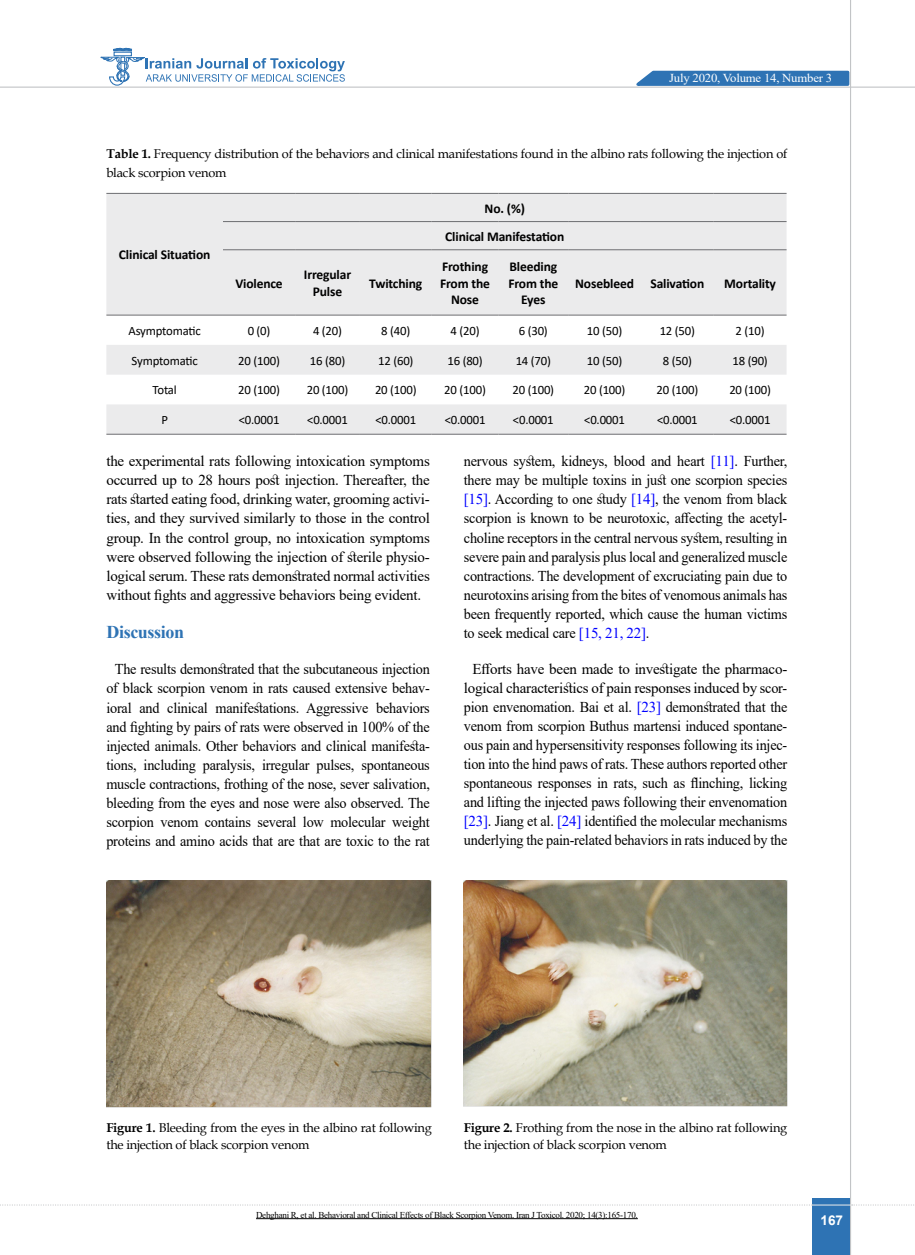
<style>
.page{position:relative;width:915px;height:1255px;background:#fff}
.page>*{position:absolute;margin:0;border:0;box-sizing:border-box;transform-origin:0 0}
.t1{font:700 18px "Times New Roman";letter-spacing:-.02em;color:#2e73b4}
.t2{font:15px/19px "Times New Roman";letter-spacing:-.015em;color:#000;text-align:center;scale:.95 1}
.t3{font:15px/19px "Times New Roman";letter-spacing:-.015em;color:#000;text-align:justify}
.t4{font:700 13.5px/16.2px "Calibri";letter-spacing:-.01em;color:#000;text-align:center}
.t5{font:700 13.5px "Arial";color:#fff}
.t6{font:12.75px/16.5px "Book Antiqua";letter-spacing:-.015em;color:#000}
.t7{font:12.75px "Calibri";letter-spacing:-.015em;color:#000}
.t8{font:12.15px "Times New Roman";letter-spacing:-.015em;color:#fff;scale:1.05 1}
.t9{font:9px "Times New Roman";letter-spacing:-.03em;color:#000}
.s1{font-weight:700}
.s2{color:#00f}
</style>
<div class="page">
<div style="left:812px;top:1198px;width:38px;height:56px;background:#2e73b4"></div>
<hr style="left:849px;top:0;width:1px;height:1254px;background:#c2c4c6">
<hr style="left:0;top:87px;width:914px;height:1px;background:#c2c4c6">
<hr style="left:812px;top:1204px;width:38px;height:1px;background:#ebebec">
<svg style="left:0;top:1204px;width:812px;height:1px"></svg>
<svg style="left:851px;top:1204px;width:63px;height:1px"></svg>
<svg style="left:100px;top:48px;width:245px;height:38px"></svg>
<svg style="left:106px;top:194px;width:680px;height:240px;fill:#ebebec"></svg>
<hr style="left:106px;top:193px;width:117px;height:1px;background:#6d6e71">
<hr style="left:223px;top:193px;width:72px;height:1px;background:#6d6e71">
<hr style="left:295px;top:193px;width:65px;height:1px;background:#6d6e71">
<hr style="left:360px;top:193px;width:71px;height:1px;background:#6d6e71">
<hr style="left:431px;top:193px;width:67px;height:1px;background:#6d6e71">
<hr style="left:498px;top:193px;width:70px;height:1px;background:#6d6e71">
<hr style="left:568px;top:193px;width:72px;height:1px;background:#6d6e71">
<hr style="left:640px;top:193px;width:73px;height:1px;background:#6d6e71">
<hr style="left:713px;top:193px;width:73px;height:1px;background:#6d6e71">
<hr style="left:223px;top:221px;width:72px;height:1px;background:#6d6e71">
<hr style="left:295px;top:221px;width:65px;height:1px;background:#6d6e71">
<hr style="left:360px;top:221px;width:71px;height:1px;background:#6d6e71">
<hr style="left:431px;top:221px;width:67px;height:1px;background:#6d6e71">
<hr style="left:498px;top:221px;width:70px;height:1px;background:#6d6e71">
<hr style="left:568px;top:221px;width:72px;height:1px;background:#6d6e71">
<hr style="left:640px;top:221px;width:73px;height:1px;background:#6d6e71">
<hr style="left:713px;top:221px;width:73px;height:1px;background:#6d6e71">
<hr style="left:223px;top:249px;width:72px;height:1px;background:#6d6e71">
<hr style="left:295px;top:249px;width:65px;height:1px;background:#6d6e71">
<hr style="left:360px;top:249px;width:71px;height:1px;background:#6d6e71">
<hr style="left:431px;top:249px;width:67px;height:1px;background:#6d6e71">
<hr style="left:498px;top:249px;width:70px;height:1px;background:#6d6e71">
<hr style="left:568px;top:249px;width:72px;height:1px;background:#6d6e71">
<hr style="left:640px;top:249px;width:73px;height:1px;background:#6d6e71">
<hr style="left:713px;top:249px;width:73px;height:1px;background:#6d6e71">
<hr style="left:106px;top:315px;width:117px;height:1px;background:#6d6e71">
<hr style="left:223px;top:315px;width:72px;height:1px;background:#6d6e71">
<hr style="left:295px;top:315px;width:65px;height:1px;background:#6d6e71">
<hr style="left:360px;top:315px;width:71px;height:1px;background:#6d6e71">
<hr style="left:431px;top:315px;width:67px;height:1px;background:#6d6e71">
<hr style="left:498px;top:315px;width:70px;height:1px;background:#6d6e71">
<hr style="left:568px;top:315px;width:72px;height:1px;background:#6d6e71">
<hr style="left:640px;top:315px;width:73px;height:1px;background:#6d6e71">
<hr style="left:713px;top:315px;width:73px;height:1px;background:#6d6e71">
<hr style="left:106px;top:434px;width:117px;height:1px;background:#6d6e71">
<hr style="left:223px;top:434px;width:72px;height:1px;background:#6d6e71">
<hr style="left:295px;top:434px;width:65px;height:1px;background:#6d6e71">
<hr style="left:360px;top:434px;width:71px;height:1px;background:#6d6e71">
<hr style="left:431px;top:434px;width:67px;height:1px;background:#6d6e71">
<hr style="left:498px;top:434px;width:70px;height:1px;background:#6d6e71">
<hr style="left:568px;top:434px;width:72px;height:1px;background:#6d6e71">
<hr style="left:640px;top:434px;width:73px;height:1px;background:#6d6e71">
<hr style="left:713px;top:434px;width:73px;height:1px;background:#6d6e71">
<img style="left:106px;top:880px;width:326px;height:227px">
<img style="left:463px;top:880px;width:324px;height:226px">
<hr style="left:256px;top:1218px;width:381px;height:1px;background:#000">
<svg style="left:629px;top:69px;width:221px;height:18px;background:#598fc2"></svg>
<p class="t8" style="left:669px;top:69px;width:157px">July 2020, Volume 14, Number 3</p>
<p class="t6" style="left:106px;top:144px;width:682px;line-height:19px"><span class="s1">Table 1.</span> Frequency distribution of the behaviors and clinical manifestations found in the albino rats following the injection of black scorpion venom</p>
<p class="t4" style="left:119px;top:246px;width:93px">Clinical Situation</p>
<p class="t4" style="left:235px;top:275px;width:49px">Violence</p>
<p class="t4" style="left:304px;top:266px;width:49px">Irregular<br>Pulse</p>
<p class="t4" style="left:369px;top:275px;width:54px">Twitching</p>
<p class="t4" style="left:445px;top:194px;width:120px;line-height:28.2px">No. (%)<br>Clinical Manifestation</p>
<p class="t4" style="left:440px;top:258px;width:51px">Frothing<br>From the<br>Nose</p>
<p class="t4" style="left:508px;top:258px;width:51px">Bleeding<br>From the<br>Eyes</p>
<p class="t4" style="left:575px;top:275px;width:130px">Nosebleed Salivation</p>
<p class="t4" style="left:724px;top:275px;width:53px">Mortality</p>
<p class="t7" style="left:128px;top:322px;width:74px">Asymptomatic</p>
<p class="t7" style="left:247px;top:322px;width:24px">0 (0)</p>
<p class="t7" style="left:313px;top:322px;width:31px">4 (20)</p>
<p class="t7" style="left:381px;top:322px;width:31px">8 (40)</p>
<p class="t7" style="left:450px;top:322px;width:31px">4 (20)</p>
<p class="t7" style="left:518px;top:322px;width:31px">6 (30)</p>
<p class="t7" style="left:586px;top:322px;width:37px">10 (50)</p>
<p class="t7" style="left:659px;top:322px;width:37px">12 (50)</p>
<p class="t7" style="left:735px;top:322px;width:31px">2 (10)</p>
<p class="t7" style="left:131px;top:351px;width:68px">Symptomatic</p>
<p class="t7" style="left:238px;top:351px;width:43px">20 (100)</p>
<p class="t7" style="left:310px;top:351px;width:37px">16 (80)</p>
<p class="t7" style="left:378px;top:351px;width:37px">12 (60)</p>
<p class="t7" style="left:447px;top:351px;width:37px">16 (80)</p>
<p class="t7" style="left:515px;top:351px;width:37px">14 (70)</p>
<p class="t7" style="left:586px;top:351px;width:37px">10 (50)</p>
<p class="t7" style="left:662px;top:351px;width:31px">8 (50)</p>
<p class="t7" style="left:732px;top:351px;width:37px">18 (90)</p>
<p class="t7" style="left:152px;top:381px;width:26px">Total</p>
<p class="t7" style="left:238px;top:381px;width:43px">20 (100)</p>
<p class="t7" style="left:306px;top:381px;width:43px">20 (100)</p>
<p class="t7" style="left:375px;top:381px;width:43px">20 (100)</p>
<p class="t7" style="left:444px;top:381px;width:43px">20 (100)</p>
<p class="t7" style="left:512px;top:381px;width:43px">20 (100)</p>
<p class="t7" style="left:583px;top:381px;width:43px">20 (100)</p>
<p class="t7" style="left:656px;top:381px;width:43px">20 (100)</p>
<p class="t7" style="left:729px;top:381px;width:43px">20 (100)</p>
<p class="t7" style="left:161px;top:411px;width:8px">P</p>
<p class="t7" style="left:238px;top:411px;width:42px">&lt;0.0001</p>
<p class="t7" style="left:307px;top:411px;width:42px">&lt;0.0001</p>
<p class="t7" style="left:375px;top:411px;width:42px">&lt;0.0001</p>
<p class="t7" style="left:444px;top:411px;width:42px">&lt;0.0001</p>
<p class="t7" style="left:513px;top:411px;width:42px">&lt;0.0001</p>
<p class="t7" style="left:584px;top:411px;width:42px">&lt;0.0001</p>
<p class="t7" style="left:656px;top:411px;width:42px">&lt;0.0001</p>
<p class="t7" style="left:729px;top:411px;width:42px">&lt;0.0001</p>
<p class="t3" style="left:106px;top:451px;width:325px">the experimental rats following intoxication symptoms occurred up to 28 hours post injection. Thereafter, the rats started eating food, drinking water, grooming activi&shy;ties, and they survived similarly to those in the control group. In the control group, no intoxication symptoms were observed following the injection of sterile physio&shy;logical serum. These rats demonstrated normal activities without fights and aggressive behaviors being evident.</p>
<p class="t1" style="left:106px;top:619px;width:79px">Discussion</p>
<p class="t2" style="left:106px;top:659px;width:342px">The results demonstrated that the subcutaneous injection of black scorpion venom in rats caused extensive behav&shy;ioral and clinical manifestations. Aggressive behaviors and fighting by pairs of rats were observed in 100% of the injected animals. Other behaviors and clinical manifesta&shy;tions, including paralysis, irregular pulses, spontaneous muscle contractions, frothing of the nose, sever salivation, bleeding from the eyes and nose were also observed. The scorpion venom contains several low molecular weight proteins and amino acids that are that are toxic to the rat</p>
<p class="t2" style="left:463px;top:451px;width:342px;text-align:justify">nervous system, kidneys, blood and heart <span class="s2">[11]</span>. Further, there may be multiple toxins in just one scorpion species <span class="s2">[15]</span>. According to one study <span class="s2">[14]</span>, the venom from black scorpion is known to be neurotoxic, affecting the acetyl&shy;choline receptors in the central nervous system, resulting in severe pain and paralysis plus local and generalized muscle contractions. The development of excruciating pain due to neurotoxins arising from the bites of venomous animals has been frequently reported, which cause the human victims to seek medical care <span class="s2">[15, 21, 22]</span>.</p>
<p class="t3" style="left:463px;top:659px;width:325px;text-align:center">Efforts have been made to investigate the pharmaco&shy;logical characteristics of pain responses induced by scor&shy;pion envenomation. Bai et al. <span class="s2">[23]</span> demonstrated that the venom from scorpion Buthus martensi induced spontane&shy;ous pain and hypersensitivity responses following its injec&shy;tion into the hind paws of rats. These authors reported other spontaneous responses in rats, such as flinching, licking and lifting the injected paws following their envenomation <span class="s2">[23]</span>. Jiang et al. <span class="s2">[24]</span> identified the molecular mechanisms underlying the pain-related behaviors in rats induced by the</p>
<p class="t6" style="left:106px;top:1119px;width:327px"><span class="s1">Figure 1.</span> Bleeding from the eyes in the albino rat following the injection of black scorpion venom</p>
<p class="t6" style="left:463px;top:1119px;width:325px"><span class="s1">Figure 2.</span> Frothing from the nose in the albino rat following the injection of black scorpion venom</p>
<p class="t9" style="left:256px;top:1208px;width:383px">Dehghani R, et al. Behavioral and Clinical Effects of Black Scorpion Venom. Iran J Toxicol. 2020; 14(3):165-170.</p>
<p class="t5" style="left:820px;top:1210px;width:24px">167</p>
</div>
